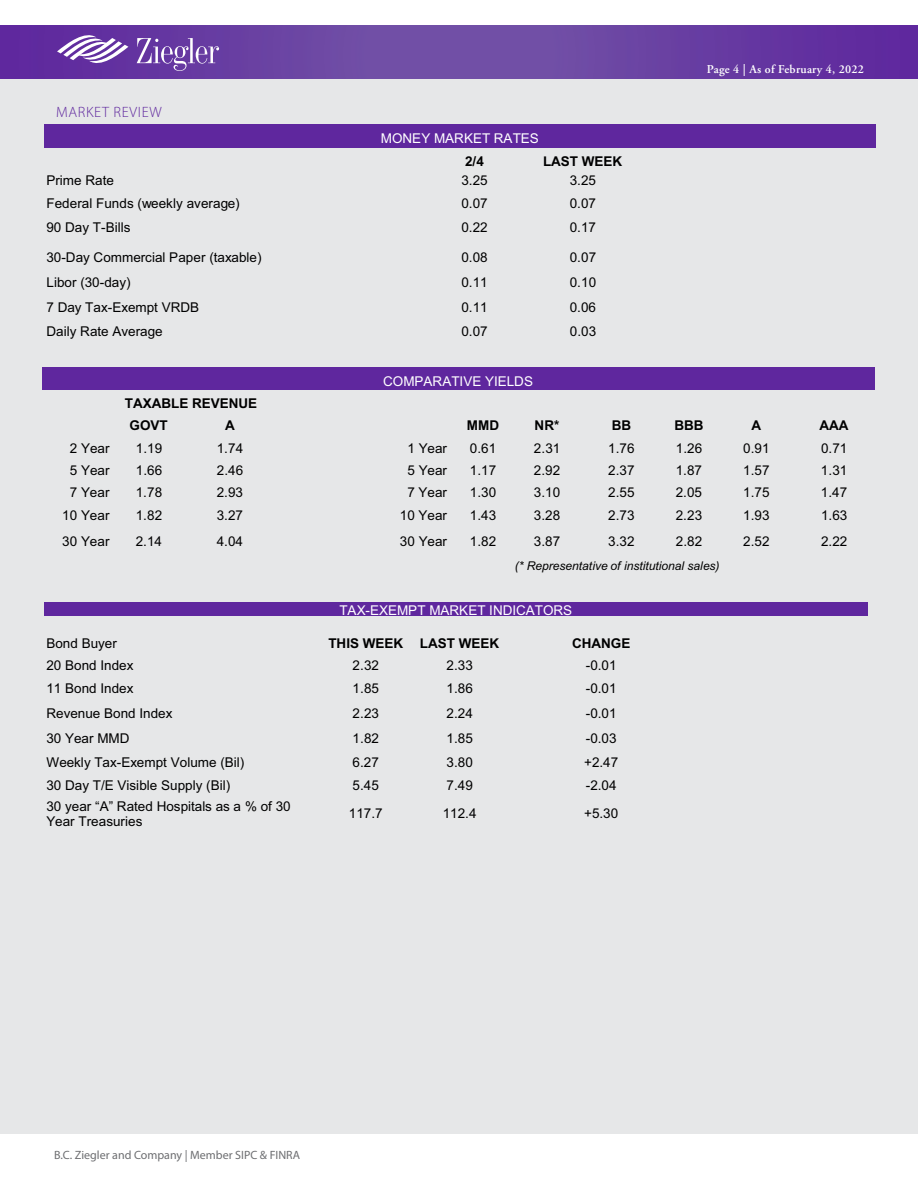
<style>
.page{position:relative;width:918px;height:1188px;background:#fff}
.page>*{position:absolute;margin:0;border:0;box-sizing:border-box;transform-origin:0 0}
.t1{font:300 15px "Myriad Pro";letter-spacing:.045em;color:#5f279e}
.t2{font:13.5px/15.5px "Arial";color:#000}
.t3{font:700 13.5px/21.6px "Arial";color:#000}
.t4{font:13.5px "Arial";color:#fff}
.t5{font:12px "Myriad Pro";color:#6d6e71}
.t6{font:italic 12px "Arial";color:#000}
.t7{font:600 12px "Adobe Garamond";letter-spacing:.02em;color:#fff}
</style>
<div class="page">
<svg style="left:0;top:25px;width:918px;height:54px;background:#683ea2"></svg>
<div style="left:0;top:79px;width:918px;height:1055px;background:#e6e7e8"></div>
<div style="left:46px;top:124px;width:828px;height:22px;background:#5f279e"></div>
<hr style="left:46px;top:146px;width:828px;height:2px;background:#5f279e">
<div style="left:44px;top:367px;width:828px;height:22px;background:#5f279e"></div>
<div style="left:46px;top:602px;width:820px;height:14px;background:#5f279e"></div>
<svg style="left:137px;top:38px;width:82px;height:33px;background:#825eb3"></svg>
<svg style="left:57px;top:36px;width:71px;height:32px"></svg>
<p class="t1" style="left:56px;top:103px;width:107px">MARKET REVIEW</p>
<p class="t4" style="left:381px;top:129px;width:159px">MONEY MARKET RATES</p>
<p class="t3" style="left:465px;top:151px;width:20px">2/4</p>
<p class="t3" style="left:543px;top:151px;width:81px">LAST WEEK</p>
<p class="t7" style="left:707px;top:63px;width:159px">Page 4 | As of February 4, 2022</p>
<p class="t2" style="left:46px;top:173px;width:69px">Prime Rate</p>
<p class="t2" style="left:461px;top:173px;width:28px">3.25</p>
<p class="t2" style="left:570px;top:173px;width:28px">3.25</p>
<p class="t2" style="left:46px;top:195px;width:195px">Federal Funds (weekly average)</p>
<p class="t2" style="left:461px;top:195px;width:28px">0.07</p>
<p class="t2" style="left:570px;top:195px;width:28px">0.07</p>
<p class="t2" style="left:46px;top:220px;width:85px">90 Day T-Bills</p>
<p class="t2" style="left:461px;top:220px;width:28px">0.22</p>
<p class="t2" style="left:570px;top:220px;width:28px">0.17</p>
<p class="t2" style="left:46px;top:250px;width:217px">30-Day Commercial Paper (taxable)</p>
<p class="t2" style="left:461px;top:250px;width:28px">0.08</p>
<p class="t2" style="left:570px;top:250px;width:28px">0.07</p>
<p class="t2" style="left:47px;top:275px;width:86px">Libor (30-day)</p>
<p class="t2" style="left:461px;top:275px;width:28px">0.11</p>
<p class="t2" style="left:570px;top:275px;width:28px">0.10</p>
<p class="t2" style="left:47px;top:299px;width:154px">7 Day Tax-Exempt VRDB</p>
<p class="t2" style="left:461px;top:299px;width:28px">0.11</p>
<p class="t2" style="left:570px;top:299px;width:28px">0.06</p>
<p class="t2" style="left:47px;top:324px;width:118px">Daily Rate Average</p>
<p class="t2" style="left:461px;top:324px;width:28px">0.07</p>
<p class="t2" style="left:570px;top:324px;width:28px">0.03</p>
<p class="t4" style="left:383px;top:372px;width:151px">COMPARATIVE YIELDS</p>
<p class="t3" style="left:130px;top:393px;width:129px;text-indent:-5px">TAXABLE REVENUE<br>GOVT</p>
<p class="t3" style="left:225px;top:415px;width:11px">A</p>
<p class="t3" style="left:467px;top:415px;width:34px">MMD</p>
<p class="t3" style="left:535px;top:415px;width:26px">NR*</p>
<p class="t3" style="left:612px;top:415px;width:21px">BB</p>
<p class="t3" style="left:674px;top:415px;width:31px">BBB</p>
<p class="t3" style="left:752px;top:415px;width:11px">A</p>
<p class="t3" style="left:819px;top:415px;width:31px">AAA</p>
<p class="t2" style="left:70px;top:441px;width:41px">2 Year</p>
<p class="t2" style="left:136px;top:441px;width:28px">1.19</p>
<p class="t2" style="left:217px;top:441px;width:28px">1.74</p>
<p class="t2" style="left:407px;top:441px;width:41px">1 Year</p>
<p class="t2" style="left:470px;top:441px;width:28px">0.61</p>
<p class="t2" style="left:534px;top:441px;width:28px">2.31</p>
<p class="t2" style="left:608px;top:441px;width:28px">1.76</p>
<p class="t2" style="left:676px;top:441px;width:28px">1.26</p>
<p class="t2" style="left:743px;top:441px;width:28px">0.91</p>
<p class="t2" style="left:821px;top:441px;width:28px">0.71</p>
<p class="t2" style="left:70px;top:463px;width:41px">5 Year</p>
<p class="t2" style="left:136px;top:463px;width:28px">1.66</p>
<p class="t2" style="left:217px;top:463px;width:28px">2.46</p>
<p class="t2" style="left:407px;top:463px;width:41px">5 Year</p>
<p class="t2" style="left:470px;top:463px;width:28px">1.17</p>
<p class="t2" style="left:534px;top:463px;width:28px">2.92</p>
<p class="t2" style="left:608px;top:463px;width:28px">2.37</p>
<p class="t2" style="left:676px;top:463px;width:28px">1.87</p>
<p class="t2" style="left:743px;top:463px;width:28px">1.57</p>
<p class="t2" style="left:821px;top:463px;width:28px">1.31</p>
<p class="t2" style="left:70px;top:485px;width:41px">7 Year</p>
<p class="t2" style="left:136px;top:485px;width:28px">1.78</p>
<p class="t2" style="left:217px;top:485px;width:28px">2.93</p>
<p class="t2" style="left:407px;top:485px;width:41px">7 Year</p>
<p class="t2" style="left:470px;top:485px;width:28px">1.30</p>
<p class="t2" style="left:534px;top:485px;width:28px">3.10</p>
<p class="t2" style="left:608px;top:485px;width:28px">2.55</p>
<p class="t2" style="left:676px;top:485px;width:28px">2.05</p>
<p class="t2" style="left:743px;top:485px;width:28px">1.75</p>
<p class="t2" style="left:821px;top:485px;width:28px">1.47</p>
<p class="t2" style="left:62px;top:507px;width:49px">10 Year</p>
<p class="t2" style="left:136px;top:507px;width:28px">1.82</p>
<p class="t2" style="left:217px;top:507px;width:28px">3.27</p>
<p class="t2" style="left:400px;top:507px;width:49px">10 Year</p>
<p class="t2" style="left:470px;top:507px;width:28px">1.43</p>
<p class="t2" style="left:534px;top:507px;width:28px">3.28</p>
<p class="t2" style="left:608px;top:507px;width:28px">2.73</p>
<p class="t2" style="left:676px;top:507px;width:28px">2.23</p>
<p class="t2" style="left:743px;top:507px;width:28px">1.93</p>
<p class="t2" style="left:821px;top:507px;width:28px">1.63</p>
<p class="t2" style="left:62px;top:534px;width:49px">30 Year</p>
<p class="t2" style="left:136px;top:534px;width:28px">2.14</p>
<p class="t2" style="left:217px;top:534px;width:28px">4.04</p>
<p class="t2" style="left:400px;top:534px;width:49px">30 Year</p>
<p class="t2" style="left:470px;top:534px;width:28px">1.82</p>
<p class="t2" style="left:534px;top:534px;width:28px">3.87</p>
<p class="t2" style="left:608px;top:534px;width:28px">3.32</p>
<p class="t2" style="left:676px;top:534px;width:28px">2.82</p>
<p class="t2" style="left:743px;top:534px;width:28px">2.52</p>
<p class="t2" style="left:821px;top:534px;width:28px">2.22</p>
<p class="t6" style="left:515px;top:558px;width:206px">(* Representative of institutional sales)</p>
<p class="t4" style="left:339px;top:601px;width:234px">TAX-EXEMPT MARKET INDICATORS</p>
<p class="t2" style="left:46px;top:636px;width:72px">Bond Buyer</p>
<p class="t3" style="left:328px;top:633px;width:172px">THIS WEEK LAST WEEK</p>
<p class="t3" style="left:572px;top:633px;width:60px">CHANGE</p>
<p class="t2" style="left:46px;top:657px;width:89px">20 Bond Index</p>
<p class="t2" style="left:353px;top:657px;width:28px">2.32</p>
<p class="t2" style="left:447px;top:657px;width:28px">2.33</p>
<p class="t2" style="left:586px;top:657px;width:32px">-0.01</p>
<p class="t2" style="left:46px;top:681px;width:89px">11 Bond Index</p>
<p class="t2" style="left:353px;top:681px;width:28px">1.85</p>
<p class="t2" style="left:447px;top:681px;width:28px">1.86</p>
<p class="t2" style="left:586px;top:681px;width:32px">-0.01</p>
<p class="t2" style="left:46px;top:706px;width:128px">Revenue Bond Index</p>
<p class="t2" style="left:353px;top:706px;width:28px">2.23</p>
<p class="t2" style="left:447px;top:706px;width:28px">2.24</p>
<p class="t2" style="left:586px;top:706px;width:32px">-0.01</p>
<p class="t2" style="left:46px;top:731px;width:85px">30 Year MMD</p>
<p class="t2" style="left:353px;top:731px;width:28px">1.82</p>
<p class="t2" style="left:447px;top:731px;width:28px">1.85</p>
<p class="t2" style="left:586px;top:731px;width:32px">-0.03</p>
<p class="t2" style="left:46px;top:755px;width:199px">Weekly Tax-Exempt Volume (Bil)</p>
<p class="t2" style="left:353px;top:755px;width:28px">6.27</p>
<p class="t2" style="left:447px;top:755px;width:28px">3.80</p>
<p class="t2" style="left:584px;top:755px;width:36px">+2.47</p>
<p class="t2" style="left:46px;top:778px;width:185px">30 Day T/E Visible Supply (Bil)</p>
<p class="t2" style="left:353px;top:778px;width:28px">5.45</p>
<p class="t2" style="left:447px;top:778px;width:28px">7.49</p>
<p class="t2" style="left:586px;top:778px;width:32px">-2.04</p>
<p class="t2" style="left:46px;top:798px;width:246px">30 year “A” Rated Hospitals as a % of 30<br>Year Treasuries</p>
<p class="t2" style="left:349px;top:806px;width:35px">117.7</p>
<p class="t2" style="left:443px;top:806px;width:35px">112.4</p>
<p class="t2" style="left:584px;top:806px;width:36px">+5.30</p>
<p class="t5" style="left:54px;top:1147px;width:248px">B.C. Ziegler and Company | Member SIPC &amp; FINRA</p>
</div>
